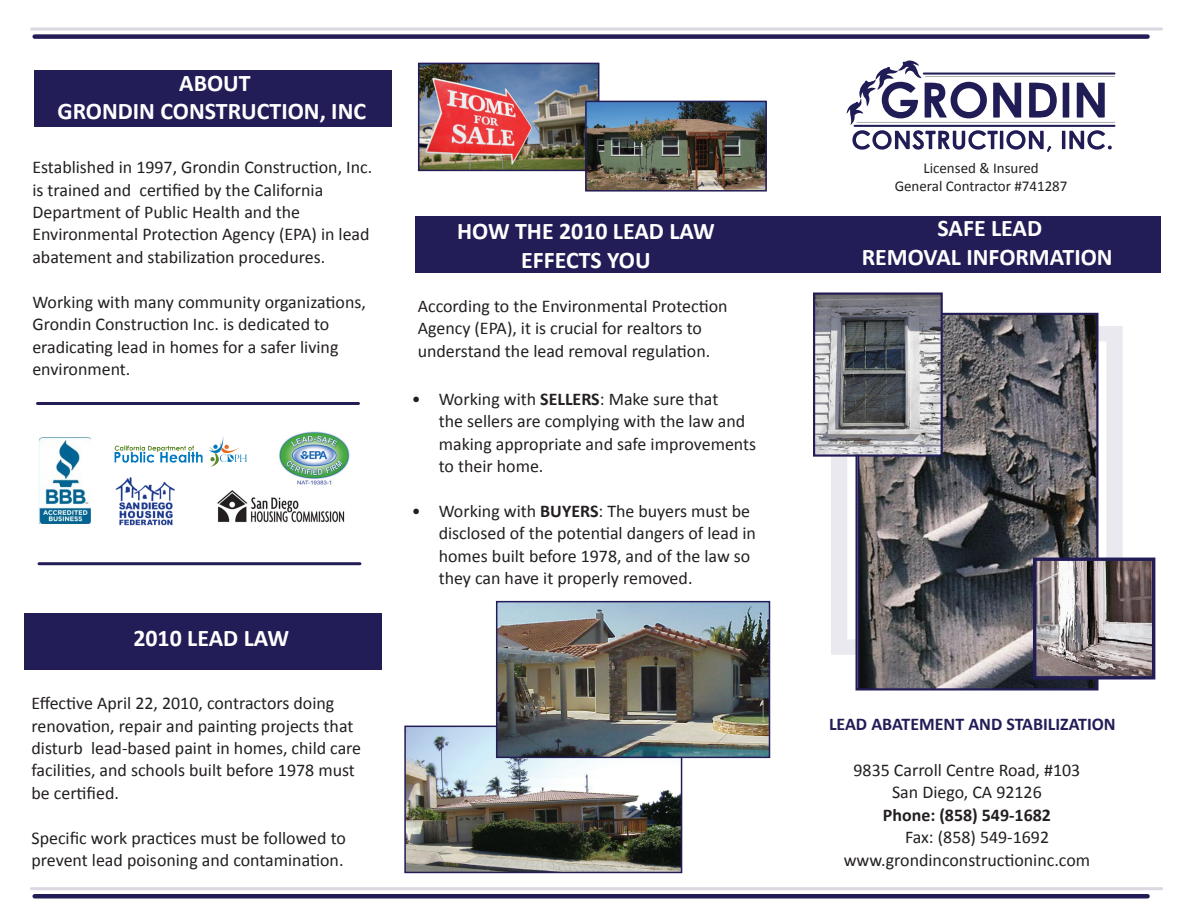
<style>
.page{position:relative;width:1188px;height:918px;background:#fff}
.page>*{position:absolute;margin:0;border:0;box-sizing:border-box;transform-origin:0 0}
.t1{font:700 23.85px/28.7px "Calibri";color:#fff;text-align:center}
.t2{font:18px/22.4px "Calibri";color:#231f20}
.t3{font:700 18px "Calibri";color:#231d57}
.t4{font:700 18px "Calibri";color:#231f20}
.t5{font:15px/18px "Calibri";color:#231f20;text-align:center}
.s1{color:#231d57}
.s2{font-weight:700}
</style>
<div class="page">
<img style="left:421px;top:66px;width:175px;height:102px">
<div style="left:418px;top:63px;width:181px;height:108px;border:2px solid #231d57"></div>
<img style="left:407px;top:729px;width:272px;height:141px">
<div style="left:404px;top:726px;width:278px;height:147px;border:2px solid #231d57"></div>
<div style="left:24px;top:613px;width:358px;height:57px;background:#231d57"></div>
<div style="left:416px;top:216px;width:745px;height:57px;background:#231d57"></div>
<div style="left:34px;top:70px;width:358px;height:57px;background:#231d57"></div>
<hr style="left:32px;top:28px;width:1130px;height:3px;background:#dbd8e2">
<div style="left:35px;top:34px;width:1113px;height:5px;background:#231d57"></div>
<img style="left:114px;top:437px;width:133px;height:29px">
<img style="left:115px;top:477px;width:60px;height:49px">
<img style="left:217px;top:490px;width:128px;height:33px">
<img style="left:40px;top:438px;width:50px;height:85px">
<div style="left:37px;top:435px;width:56px;height:91px;border:2px solid #fff"></div>
<hr style="left:38px;top:402px;width:320px;height:3px;background:#231d57">
<hr style="left:39px;top:562px;width:321px;height:3px;background:#231d57">
<svg style="left:831px;top:326px;width:292px;height:329px;fill:#eae9ef"></svg>
<div style="left:1063px;top:83px;width:6px;height:35px;background:#201c55"></div>
<svg style="left:1077px;top:83px;width:28px;height:35px"></svg>
<hr style="left:855px;top:125px;width:260px;height:2px;background:#201c55">
<hr style="left:924px;top:73px;width:191px;height:2px;background:#201c55">
<hr style="left:925px;top:76px;width:190px;height:1px;background:#afafaf">
<hr style="left:857px;top:122px;width:258px;height:1px;background:#afafaf">
<svg style="left:847px;top:61px;width:210px;height:91px"></svg>
<hr style="left:1062px;top:131px;width:3px;height:18px;background:#201c55">
<svg style="left:1069px;top:130px;width:43px;height:20px"></svg>
<img style="left:279px;top:431px;width:71px;height:54px">
<hr style="left:32px;top:887px;width:1130px;height:3px;background:#dbd8e2">
<hr style="left:35px;top:894px;width:1113px;height:4px;background:#231d57">
<img style="left:859px;top:316px;width:236px;height:372px">
<div style="left:856px;top:313px;width:242px;height:378px;border:2px solid #231d57"></div>
<img style="left:1037px;top:562px;width:114px;height:114px">
<div style="left:1033px;top:558px;width:122px;height:122px;border:3px solid #231d57"></div>
<img style="left:816px;top:295px;width:124px;height:159px">
<div style="left:813px;top:292px;width:130px;height:165px;border:2px solid #231d57"></div>
<img style="left:588px;top:104px;width:176px;height:85px">
<div style="left:585px;top:101px;width:182px;height:91px;border:2px solid #231d57"></div>
<img style="left:499px;top:604px;width:268px;height:151px">
<div style="left:496px;top:601px;width:274px;height:157px;border:2px solid #231d57"></div>
<h1 class="t1" style="left:57px;top:68px;width:317px">ABOUT<br>GRONDIN CONSTRUCTION, INC<span class="s1">.</span></h1>
<p class="t2" style="left:32px;top:156px;width:341px">Established in 1997, Grondin Construction, Inc. is trained and certified by the California Department of Public Health and the Environmental Protection Agency (EPA) in lead abatement and stabilization procedures.</p>
<p class="t2" style="left:32px;top:291px;width:335px">Working with many community organizations, Grondin Construction Inc. is dedicated to eradicating lead in homes for a safer living environment.</p>
<h1 class="t1" style="left:133px;top:624px;width:157px">2010 LEAD LAW</h1>
<p class="t2" style="left:32px;top:692px;width:331px">Effective April 22, 2010, contractors doing renovation, repair and painting projects that disturb lead-based paint in homes, child care facilities, and schools built before 1978 must be certified.</p>
<p class="t2" style="left:32px;top:827px;width:316px">Specific work practices must be followed to prevent lead poisoning and contamination.</p>
<h1 class="t1" style="left:457px;top:217px;width:259px">HOW THE 2010 LEAD LAW<br>EFFECTS YOU</h1>
<p class="t2" style="left:418px;top:295px;width:311px">According to the Environmental Protection<br>Agency (EPA), it is crucial for realtors to understand the lead removal regulation.</p>
<p class="t2" style="left:439px;top:388px;width:319px;text-indent:-27px">• Working with <span class="s2">SELLERS</span>: Make sure that<br>the sellers are complying with the law and making appropriate and safe improvements to their home.</p>
<p class="t2" style="left:439px;top:500px;width:319px;text-indent:-27px">• Working with <span class="s2">BUYERS</span>: The buyers must be disclosed of the potential dangers of lead in homes built before 1978, and of the law so they can have it properly removed.</p>
<p class="t5" style="left:895px;top:159px;width:174px">Licensed &amp; Insured<br>General Contractor #741287</p>
<h1 class="t1" style="left:862px;top:214px;width:252px">SAFE LEAD<br>REMOVAL INFORMATION</h1>
<p class="t3" style="left:829px;top:712px;width:288px">LEAD ABATEMENT AND STABILIZATION</p>
<p class="t2" style="left:854px;top:759px;width:228px;text-align:center">9835 Carroll Centre Road, #103<br>San Diego, CA 92126</p>
<p class="t4" style="left:883px;top:803px;width:170px">Phone: (858) 549-1682</p>
<p class="t2" style="left:844px;top:826px;width:248px;text-indent:61px">Fax: (858) 549-1692 www.grondinconstructioninc.com</p>
</div>
